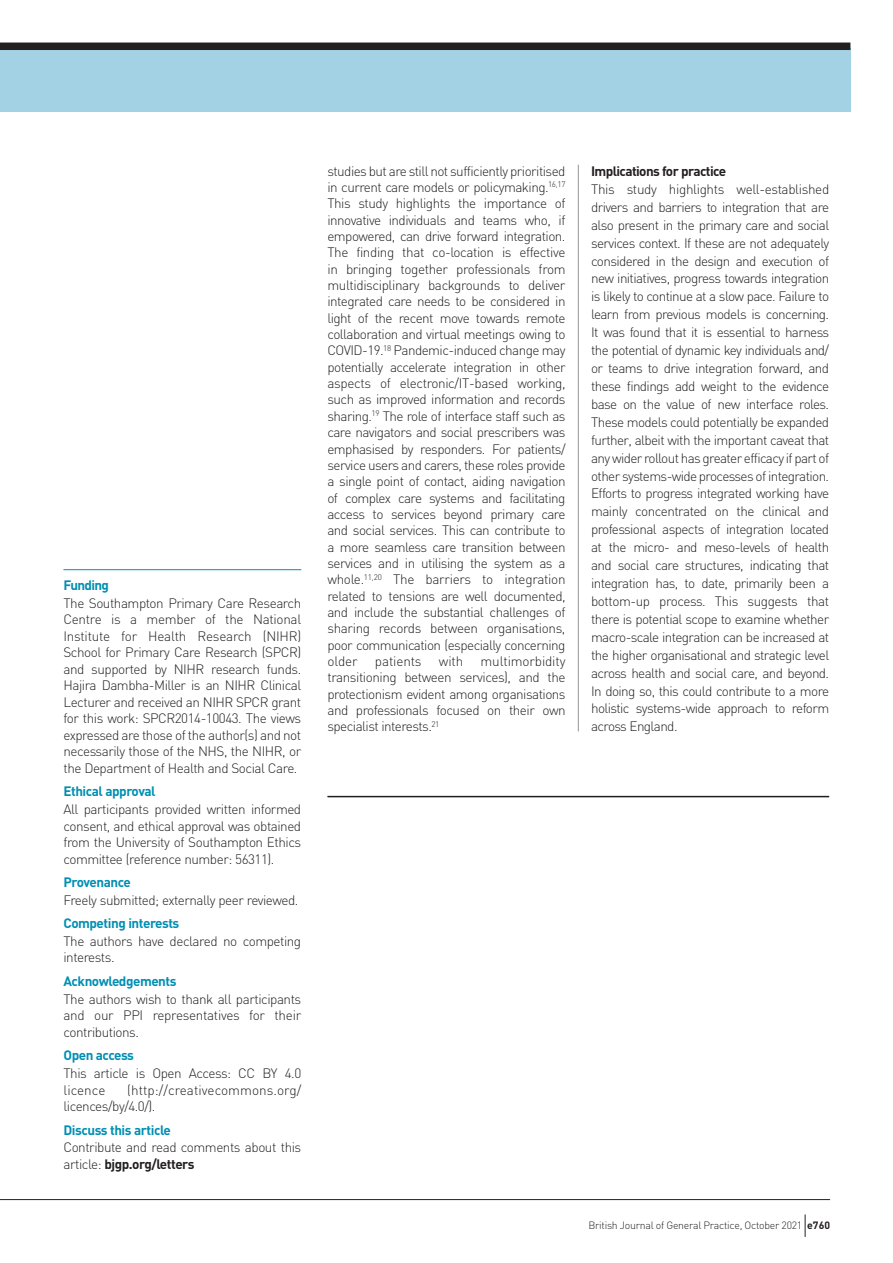
<style>
.page{position:relative;width:893px;height:1263px;background:#fff}
.page>*{position:absolute;margin:0;border:0;box-sizing:border-box;transform-origin:0 0}
.t1{font:300 13.5px/16.4px "DIN";letter-spacing:-.035em;color:#231f20;text-align:justify}
.t2{font:700 13.5px "DIN";letter-spacing:-.035em;color:#008fb3}
.t3{font:300 13.5px/16.5px "DIN";letter-spacing:.005em;color:#231f20}
.t4{font:700 13.5px "DIN";letter-spacing:-.045em;color:#231f20}
.t5{font:300 13.5px "DIN";letter-spacing:-.01em;color:#231f20}
.t6{font:300 10.5px "DIN";letter-spacing:-.025em;color:#231f20}
.s1{font-weight:700}
</style>
<div class="page">
<div style="left:0;top:48px;width:850px;height:64px;background:#a2d2e3"></div>
<div style="left:0;top:43px;width:850px;height:7px;background:#231f20"></div>
<hr style="left:578px;top:165px;width:1px;height:566px;background:#939598">
<hr style="left:63px;top:569px;width:238px;height:1px;background:#008fb3">
<hr style="left:327px;top:796px;width:502px;height:1px;background:#231f20">
<hr style="left:0;top:1199px;width:830px;height:1px;background:#231f20">
<svg style="left:805px;top:1214px;width:1px;height:23px"></svg>
<p class="t2" style="left:63px;top:576px;width:47px">Funding</p>
<p class="t1" style="left:63px;top:595px;width:239px">The Southampton Primary Care Research Centre is a member of the National Institute for Health Research (NIHR)<br>School for Primary Care Research (SPCR) and supported by NIHR research funds.<br>Hajira Dambha-Miller is an NIHR Clinical Lecturer and received an NIHR SPCR grant for this work: SPCR2014-10043. The views expressed are those of the author(s) and not necessarily those of the NHS, the NIHR, or the Department of Health and Social Care.</p>
<p class="t2" style="left:63px;top:782px;width:94px">Ethical approval</p>
<p class="t1" style="left:63px;top:801px;width:239px">All participants provided written informed consent, and ethical approval was obtained from the University of Southampton Ethics committee (reference number: 56311).</p>
<p class="t2" style="left:63px;top:873px;width:69px">Provenance</p>
<p class="t1" style="left:63px;top:891px;width:237px">Freely submitted; externally peer reviewed.</p>
<p class="t2" style="left:63px;top:914px;width:117px">Competing interests</p>
<p class="t1" style="left:63px;top:933px;width:239px">The authors have declared no competing interests.</p>
<p class="t2" style="left:63px;top:972px;width:115px">Acknowledgements</p>
<p class="t1" style="left:63px;top:991px;width:239px">The authors wish to thank all participants and our PPI representatives for their contributions.</p>
<p class="t2" style="left:63px;top:1046px;width:72px">Open access</p>
<p class="t1" style="left:63px;top:1065px;width:239px">This article is Open Access: CC BY 4.0 licence</p>
<p class="t3" style="left:63px;top:1081px;width:239px;text-indent:64px">(http://creativecommons.org/ licences/by/4.0/).</p>
<p class="t2" style="left:63px;top:1121px;width:109px">Discuss this article</p>
<p class="t1" style="left:63px;top:1139px;width:239px">Contribute and read comments about this article: <span class="s1">bjgp.org/letters</span></p>
<p class="t1" style="left:327px;top:162px;width:240px">studies but are still not sufficiently prioritised in current care models or policymaking.<sup>16,17<br></sup>This study highlights the importance of innovative individuals and teams who, if empowered, can drive forward integration.<br>The finding that co-location is effective in bringing together professionals from multidisciplinary backgrounds to deliver integrated care needs to be considered in light of the recent move towards remote collaboration and virtual meetings owing to COVID-19.<sup>18</sup> Pandemic-induced change may potentially accelerate integration in other aspects of electronic/IT-based working, such as improved information and records sharing.<sup>19</sup> The role of interface staff such as care navigators and social prescribers was emphasised by responders. For patients/ service users and carers, these roles provide a single point of contact, aiding navigation of complex care systems and facilitating access to services beyond primary care and social services. This can contribute to a more seamless care transition between services and in utilising the system as a whole.<sup>11,20</sup> The barriers to integration related to tensions are well documented, and include the substantial challenges of sharing records between organisations, poor communication (especially concerning older</p>
<p class="t1" style="left:327px;top:653px;width:240px;text-indent:153px">multimorbidity transitioning between services), and the protectionism evident among organisations and professionals focused on their own specialist interests.<sup>21</sup></p>
<p class="t5" style="left:375px;top:653px;width:48px">patients</p>
<p class="t1" style="left:439px;top:653px;width:26px">with</p>
<p class="t4" style="left:591px;top:162px;width:137px">Implications for practice</p>
<p class="t1" style="left:591px;top:180px;width:240px;line-height:17.9px">This study highlights well-established drivers and barriers to integration that are also present in the primary care and social services context. If these are not adequately considered in the design and execution of new initiatives, progress towards integration is likely to continue at a slow pace. Failure to learn from previous models is concerning.<br>It was found that it is essential to harness the potential of dynamic key individuals and/ or teams to drive integration forward, and these findings add weight to the evidence base on the value of new interface roles.<br>These models could potentially be expanded further, albeit with the important caveat that any wider rollout has greater efficacy if part of other systems-wide processes of integration.<br>Efforts to progress integrated working have mainly concentrated on the clinical and professional aspects of integration located at the micro- and meso-levels of health and social care structures, indicating that integration has, to date, primarily been a bottom-up process. This suggests that there is potential scope to examine whether macro-scale integration can be increased at the higher organisational and strategic level across health and social care, and beyond.<br>In doing so, this could contribute to a more holistic systems-wide approach to reform across England.</p>
<p class="t6" style="left:588px;top:1219px;width:243px">British Journal of General Practice, October 2021 <span class="s1">e760</span></p>
</div>
